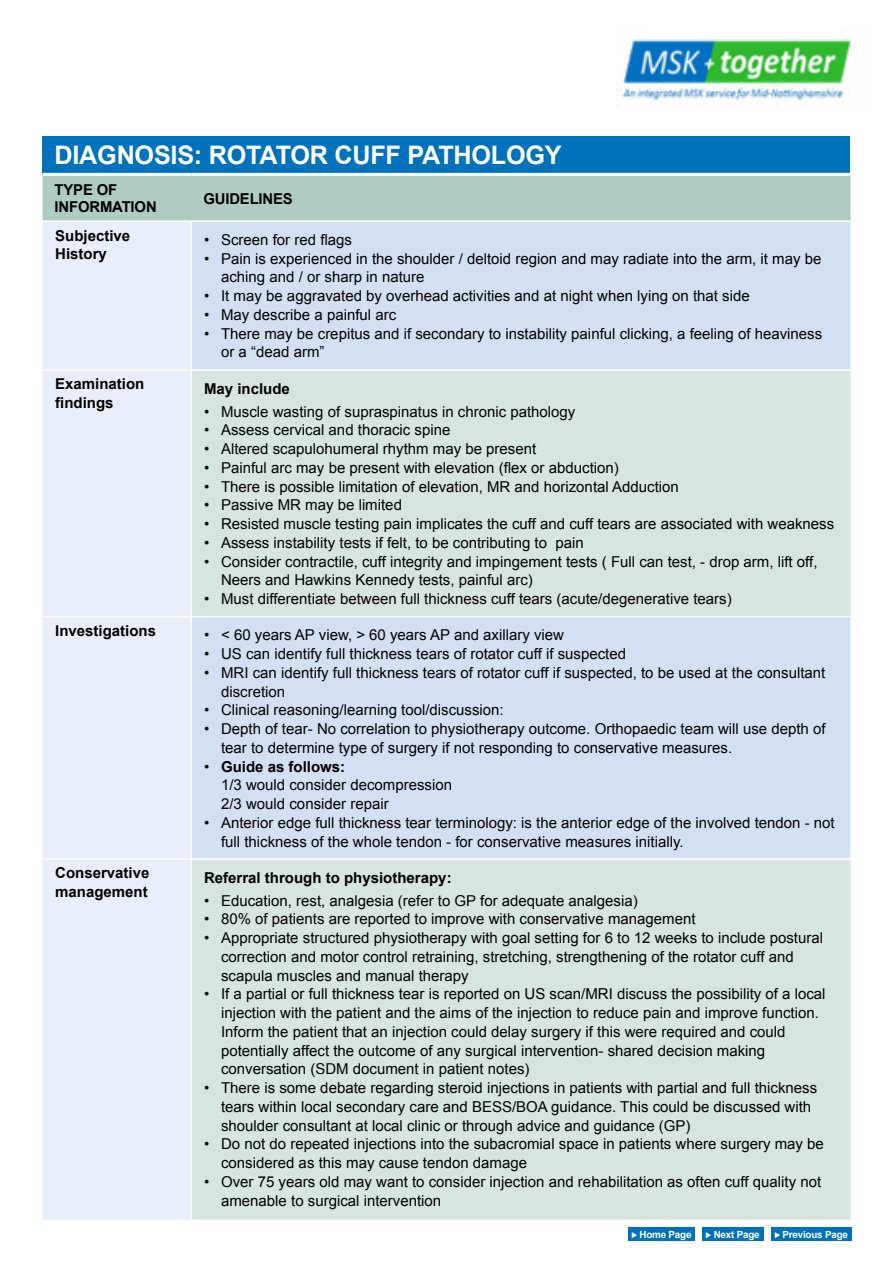
<style>
.page{position:relative;width:893px;height:1263px;background:#fff}
.page>*{position:absolute;margin:0;border:0;box-sizing:border-box;transform-origin:0 0}
.t1{font:700 25.5px "Arial";letter-spacing:-.01em;color:#fff}
.t2{font:15px/18.8px "Arial";color:#000}
.t3{font:700 15px/18.8px "Arial";color:#000}
.t4{font:700 9.9px "Arial";letter-spacing:-.02em;color:#fff}
.s1{font-weight:700}
.s2{font-family:"Proxima Nova"}
</style>
<div class="page">
<img style="left:616px;top:39px;width:236px;height:67px">
<div style="left:628px;top:1227px;width:67px;height:14px;background:#0072bb"></div>
<div style="left:702px;top:1227px;width:62px;height:14px;background:#0072bb"></div>
<div style="left:771px;top:1227px;width:81px;height:14px;background:#0072bb"></div>
<div style="left:43px;top:136px;width:807px;height:38px;background:#0072bb"></div>
<div style="left:43px;top:176px;width:807px;height:44px;background:#aeccc2"></div>
<div style="left:43px;top:222px;width:148px;height:998px;background:#e9effa"></div>
<div style="left:192px;top:222px;width:658px;height:147px;background:#d3e0f4"></div>
<svg style="left:192px;top:371px;width:658px;height:849px;fill:#d6e5e0"></svg>
<hr style="left:43px;top:173px;width:148px;height:3px;background:#fff">
<hr style="left:191px;top:173px;width:659px;height:3px;background:#fff">
<hr style="left:43px;top:369px;width:148px;height:2px;background:#fff">
<hr style="left:43px;top:616px;width:148px;height:1px;background:#fff">
<hr style="left:191px;top:616px;width:659px;height:1px;background:#fff">
<hr style="left:43px;top:858px;width:148px;height:2px;background:#fff">
<hr style="left:191px;top:858px;width:659px;height:2px;background:#fff">
<h1 class="t1" style="left:55px;top:138px;width:509px">DIAGNOSIS: ROTATOR CUFF PATHOLOGY</h1>
<p class="t3" style="left:55px;top:182px;width:104px;line-height:16.5px">TYPE OF<br>INFORMATION</p>
<p class="t3" style="left:203px;top:189px;width:91px">GUIDELINES</p>
<p class="t3" style="left:55px;top:226px;width:77px">Subjective<br>History</p>
<p class="t2" style="left:204px;top:230px;width:149px">• Screen for red flags</p>
<p class="t2" style="left:221px;top:249px;width:602px;text-indent:-17px">• Pain is experienced in the shoulder / deltoid region and may radiate into the arm, it may be aching and / or sharp in nature</p>
<p class="t2" style="left:204px;top:287px;width:547px">• It may be aggravated by overhead activities and at night when lying on that side</p>
<p class="t2" style="left:204px;top:305px;width:194px">• May describe a painful arc</p>
<p class="t2" style="left:221px;top:324px;width:603px;text-indent:-17px">• There may be crepitus and if secondary to instability painful clicking, a feeling of heaviness or a “dead arm”</p>
<p class="t3" style="left:55px;top:375px;width:91px">Examination findings</p>
<p class="t3" style="left:204px;top:379px;width:87px">May include</p>
<p class="t2" style="left:204px;top:402px;width:373px">• Muscle wasting of supraspinatus in chronic pathology</p>
<p class="t2" style="left:204px;top:421px;width:248px">• Assess cervical and thoracic spine</p>
<p class="t2" style="left:204px;top:440px;width:334px">• Altered scapulohumeral rhythm may be present</p>
<p class="t2" style="left:204px;top:458px;width:416px">• Painful arc may be present with elevation (flex or abduction)</p>
<p class="t2" style="left:204px;top:477px;width:476px">• There is possible limitation of elevation, MR and horizontal Adduction</p>
<p class="t2" style="left:204px;top:496px;width:199px">• Passive MR may be limited</p>
<p class="t2" style="left:204px;top:515px;width:632px">• Resisted muscle testing pain implicates the cuff and cuff tears are associated with weakness</p>
<p class="t2" style="left:204px;top:533px;width:381px">• Assess instability tests if felt, to be contributing to pain</p>
<p class="t2" style="left:221px;top:552px;width:598px;text-indent:-17px">• Consider contractile, cuff integrity and impingement tests ( Full can test, - drop arm, lift off,<br>Neers and Hawkins Kennedy tests, painful arc)</p>
<p class="t2" style="left:204px;top:590px;width:529px">• Must differentiate between full thickness cuff tears (acute/degenerative tears)</p>
<p class="t3" style="left:55px;top:622px;width:102px">Investigations</p>
<p class="t2" style="left:204px;top:626px;width:361px">• &lt; 60 years AP view, &gt; 60 years AP and axillary view</p>
<p class="t2" style="left:204px;top:644px;width:423px">• US can identify full thickness tears of rotator cuff if suspected</p>
<p class="t2" style="left:221px;top:663px;width:606px;text-indent:-17px">• MRI can identify full thickness tears of rotator cuff if suspected, to be used at the consultant discretion</p>
<p class="t2" style="left:204px;top:701px;width:301px">• Clinical reasoning/learning tool/discussion:</p>
<p class="t2" style="left:221px;top:719px;width:606px;text-indent:-17px">• Depth of tear- No correlation to physiotherapy outcome. Orthopaedic team will use depth of tear to determine type of surgery if not responding to conservative measures.</p>
<p class="t2" style="left:221px;top:757px;width:232px;text-indent:-17px">• <span class="s1">Guide as follows:<br></span>1/3 would consider decompression<br>2/3 would consider repair</p>
<p class="t2" style="left:221px;top:813px;width:615px;text-indent:-17px">• Anterior edge full thickness tear terminology: is the anterior edge of the involved tendon - not full thickness of the whole tendon - for conservative measures initially.</p>
<p class="t3" style="left:55px;top:864px;width:96px">Conservative management</p>
<p class="t3" style="left:204px;top:868px;width:249px">Referral through to physiotherapy:</p>
<p class="t2" style="left:204px;top:891px;width:435px">• Education, rest, analgesia (refer to GP for adequate analgesia)</p>
<p class="t2" style="left:204px;top:910px;width:493px">• 80% of patients are reported to improve with conservative management</p>
<p class="t2" style="left:221px;top:929px;width:603px;text-indent:-17px">• Appropriate structured physiotherapy with goal setting for 6 to 12 weeks to include postural correction and motor control retraining, stretching, strengthening of the rotator cuff and scapula muscles and manual therapy</p>
<p class="t2" style="left:221px;top:985px;width:606px;text-indent:-17px">• If a partial or full thickness tear is reported on US scan/MRI discuss the possibility of a local injection with the patient and the aims of the injection to reduce pain and improve function.<br>Inform the patient that an injection could delay surgery if this were required and could potentially affect the outcome of any surgical intervention- shared decision making conversation (SDM document in patient notes)</p>
<p class="t2" style="left:221px;top:1079px;width:598px;text-indent:-17px">• There is some debate regarding steroid injections in patients with partial and full thickness tears within local secondary care and BESS/BOA guidance. This could be discussed with shoulder consultant at local clinic or through advice and guidance (GP)</p>
<p class="t2" style="left:221px;top:1135px;width:604px;text-indent:-17px">• Do not do repeated injections into the subacromial space in patients where surgery may be considered as this may cause tendon damage</p>
<p class="t2" style="left:221px;top:1172px;width:602px;text-indent:-17px">• Over 75 years old may want to consider injection and rehabilitation as often cuff quality not amenable to surgical intervention</p>
<p class="t4" style="left:631px;top:1227px;width:62px"><span class="s2">⊲</span> Home Page</p>
<p class="t4" style="left:706px;top:1227px;width:56px"><span class="s2">⊲</span> Next Page</p>
<p class="t4" style="left:774px;top:1227px;width:75px"><span class="s2">⊲</span> Previous Page</p>
</div>
